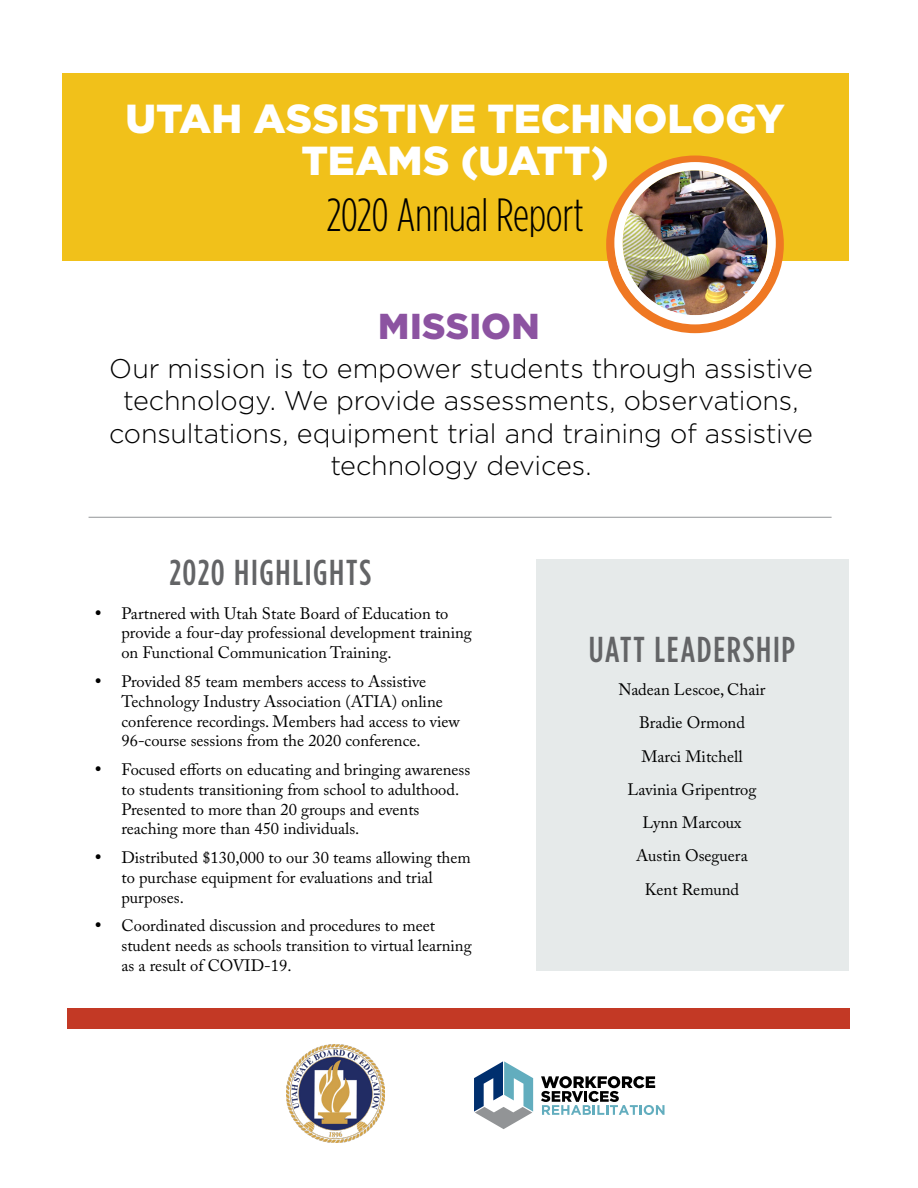
<style>
.page{position:relative;width:918px;height:1188px;background:#fff}
.page>*{position:absolute;margin:0;border:0;box-sizing:border-box;transform-origin:0 0}
.t1{font:300 condensed 46.5px "Gotham HTF";letter-spacing:-.01em;color:#000}
.t2{font:900 40.5px/42px "Gotham HTF";color:#fff;text-align:center}
.t3{font:500 condensed 36px "Gotham HTF";letter-spacing:.045em;color:#636466}
.t4{font:900 36px "Gotham HTF";letter-spacing:.005em;color:#8c53a1}
.t5{font:300 27px/32.4px "Gotham HTF";letter-spacing:-.01em;color:#000;text-align:center}
.t6{font:16.5px/19.8px "Adobe Caslon Pro";color:#000}
</style>
<div class="page">
<div style="left:536px;top:560px;width:312px;height:411px;background:#e6eaea"></div>
<div style="left:62px;top:74px;width:787px;height:187px;background:#f1c11a"></div>
<img style="left:286px;top:1044px;width:98px;height:98px">
<svg style="left:474px;top:1061px;width:59px;height:68px"></svg>
<svg style="left:541px;top:1076px;width:124px;height:39px"></svg>
<div style="left:606px;top:156px;width:178px;height:177px;border:9px solid #ef7823;border-radius:50%"></div>
<img style="left:623px;top:170px;width:145px;height:145px;border-radius:72px">
<div style="left:614px;top:162px;width:162px;height:161px;border:8px solid #fff;border-radius:50%"></div>
<div style="left:68px;top:1009px;width:782px;height:20px;background:#c33925"></div>
<hr style="left:89px;top:517px;width:743px;height:1px;background:#939598">
<p class="t2" style="left:126px;top:97px;width:661px">UTAH ASSISTIVE TECHNOLOGY<br>TEAMS (UATT)</p>
<p class="t1" style="left:326px;top:190px;width:259px">2020 Annual Report</p>
<p class="t4" style="left:378px;top:305px;width:163px">MISSION</p>
<p class="t5" style="left:109px;top:352px;width:706px">Our mission is to empower students through assistive technology. We provide assessments, observations, consultations, equipment trial and training of assistive technology devices.</p>
<p class="t3" style="left:169px;top:553px;width:203px">2020 HIGHLIGHTS</p>
<p class="t6" style="left:122px;top:603px;width:352px;text-indent:-27px">• Partnered with Utah State Board of Education to provide a four-day professional development training on Functional Communication Training.</p>
<p class="t6" style="left:122px;top:671px;width:340px;text-indent:-27px">• Provided 85 team members access to Assistive Technology Industry Association (ATIA) online conference recordings. Members had access to view 96-course sessions from the 2020 conference.</p>
<p class="t6" style="left:122px;top:759px;width:350px;text-indent:-27px">• Focused efforts on educating and bringing awareness to students transitioning from school to adulthood.<br>Presented to more than 20 groups and events reaching more than 450 individuals.</p>
<p class="t6" style="left:122px;top:848px;width:351px;text-indent:-27px">• Distributed $130,000 to our 30 teams allowing them to purchase equipment for evaluations and trial purposes.</p>
<p class="t6" style="left:122px;top:916px;width:352px;text-indent:-27px">• Coordinated discussion and procedures to meet student needs as schools transition to virtual learning as a result of COVID-19.</p>
<p class="t3" style="left:589px;top:629px;width:208px">UATT LEADERSHIP</p>
<p class="t6" style="left:618px;top:679px;width:149px">Nadean Lescoe, Chair</p>
<p class="t6" style="left:639px;top:713px;width:108px">Bradie Ormond</p>
<p class="t6" style="left:641px;top:746px;width:103px">Marci Mitchell</p>
<p class="t6" style="left:627px;top:779px;width:131px">Lavinia Gripentrog</p>
<p class="t6" style="left:643px;top:813px;width:100px">Lynn Marcoux</p>
<p class="t6" style="left:636px;top:846px;width:113px">Austin Oseguera</p>
<p class="t6" style="left:645px;top:879px;width:96px">Kent Remund</p>
</div>
